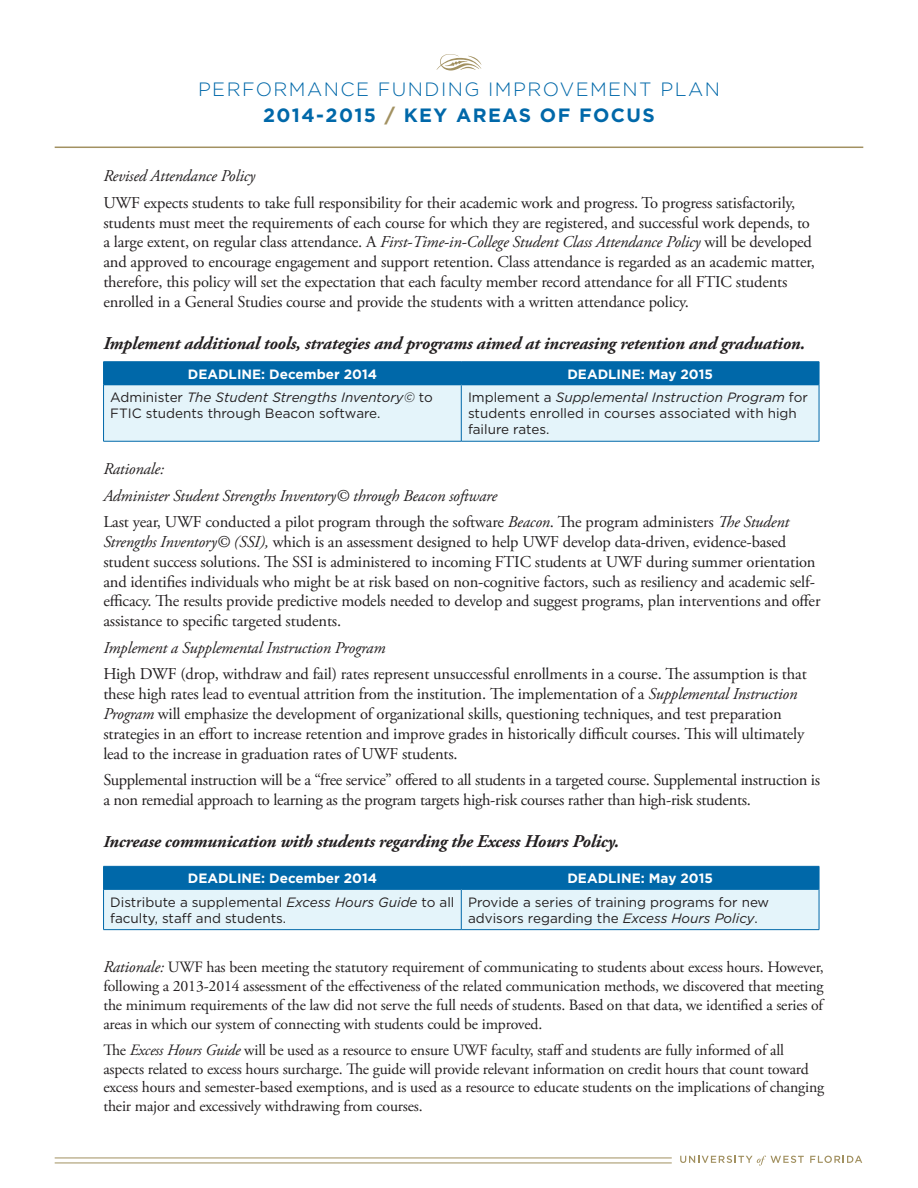
<style>
.page{position:relative;width:918px;height:1188px;background:#fff}
.page>*{position:absolute;margin:0;border:0;box-sizing:border-box;transform-origin:0 0}
.t1{font:300 19.2px/26.5px "Gotham";letter-spacing:.075em;color:#0068a9}
.t2{font:700 19.2px "Gotham";color:#0068a9}
.t3{font:italic 700 18px "Adobe Garamond Pro";letter-spacing:-.01em;color:#231f20}
.t4{font:16.5px/19.8px "Adobe Garamond Pro";letter-spacing:-.01em;color:#231f20}
.t5{font:italic 16.5px/26.5px "Adobe Garamond Pro";letter-spacing:-.01em;color:#231f20}
.t6{font:15.75px/18.9px "Adobe Garamond Pro";letter-spacing:-.01em;color:#231f20;text-align:justify}
.t7{font:13.5px/16.2px "Gotham";color:#231f20}
.t8{font:700 13.5px "Gotham";color:#fff}
.s1{font-weight:700}
.s2{font-weight:700;color:#a29161}
.s3{font-style:italic}
.s4{font-style:normal}
.s5{font-size:16.5px}
.s6{font-style:italic;font-size:16.5px}
</style>
<div class="page">
<hr style="left:55px;top:1162px;width:617px;height:1px;background:#a29161">
<hr style="left:55px;top:1157px;width:617px;height:1px;background:#a29161">
<svg style="left:680px;top:1156px;width:124px;height:10px"></svg>
<svg style="left:810px;top:1156px;width:52px;height:7px"></svg>
<svg style="left:437px;top:54px;width:44px;height:17px"></svg>
<hr style="left:55px;top:147px;width:808px;height:1px;background:#a29161">
<hr style="left:103px;top:441px;width:358px;height:1px;background:#0068a9">
<hr style="left:461px;top:441px;width:358px;height:1px;background:#0068a9">
<hr style="left:103px;top:361px;width:358px;height:1px;background:#0068a9">
<hr style="left:461px;top:361px;width:358px;height:1px;background:#0068a9">
<svg style="left:103px;top:362px;width:717px;height:79px;background:#a1cbe2"></svg>
<hr style="left:104px;top:384px;width:357px;height:1px;background:#0068a9">
<hr style="left:461px;top:384px;width:358px;height:1px;background:#0068a9">
<svg style="left:103px;top:866px;width:717px;height:64px;background:#8fc0dc"></svg>
<hr style="left:104px;top:888px;width:357px;height:2px;background:#0068a9">
<hr style="left:461px;top:888px;width:358px;height:2px;background:#0068a9">
<p class="t1" style="left:263px;top:75px;width:458px;text-indent:-65px">PERFORMANCE FUNDING I MPROVEMENT PLAN<br><span class="s1">2014-2015</span> <span class="s2">/</span> <span class="s1">Key Area</span></p>
<p class="t2" style="left:519px;top:103px;width:138px">s of Focus</p>
<p class="t5" style="left:103px;top:163px;width:153px">Revised Attendance Policy</p>
<p class="t4" style="left:103px;top:193px;width:713px">UWF expects students to take full responsibility for their academic work and progress. To progress satisfactorily, students must meet the requirements of each course for which they are registered, and successful work depends, to a large extent, on regular class attendance. A <span class="s3">First-Time-in-College Student Class Attendance Policy</span> will be developed and approved to encourage engagement and support retention. Class attendance is regarded as an academic matter, therefore, this policy will set the expectation that each faculty member record attendance for all FTIC students enrolled in a General Studies course and provide the students with a written attendance policy.</p>
<p class="t3" style="left:103px;top:333px;width:703px">Implement additional tools, strategies and programs aimed at increasing retention and graduation.</p>
<p class="t8" style="left:188px;top:365px;width:191px">DEADLINE: December 2014</p>
<p class="t8" style="left:567px;top:365px;width:147px">DEADLINE: May 2015</p>
<p class="t7" style="left:110px;top:389px;width:324px">Administer <span class="s3">The Student Strengths Inventory©</span> to<br>FTIC students through Beacon software.</p>
<p class="t7" style="left:468px;top:389px;width:341px">Implement a <span class="s3">Supplemental Instruction Program</span> for students enrolled in courses associated with high failure rates.</p>
<p class="t5" style="left:103px;top:456px;width:687px">Rationale:<br>Administer Student Strengths Inventory© through Beacon software<br><span class="s4">Last year, UWF conducted a pilot program through the software</span> Beacon<span class="s4">. The program administers</span> The Student</p>
<p class="t4" style="left:103px;top:533px;width:719px"><span class="s3">Strengths Inventory© (SSI),</span> which is an assessment designed to help UWF develop data-driven, evidence-based student success solutions. The SSI is administered to incoming FTIC students at UWF during summer orientation and identifies individuals who might be at risk based on non-cognitive factors, such as resiliency and academic self&shy;efficacy. The results provide predictive models needed to develop and suggest programs, plan interventions and offer assistance to specific targeted students.</p>
<p class="t5" style="left:103px;top:635px;width:284px">Implement a Supplemental Instruction Program</p>
<p class="t4" style="left:103px;top:665px;width:705px">High DWF (drop, withdraw and fail) rates represent unsuccessful enrollments in a course. The assumption is that these high rates lead to eventual attrition from the institution. The implementation of a <span class="s3">Supplemental Instruction Program</span> will emphasize the development of organizational skills, questioning techniques, and test preparation strategies in an effort to increase retention and improve grades in historically difficult courses. This will ultimately lead to the increase in graduation rates of UWF students.</p>
<p class="t4" style="left:103px;top:771px;width:718px">Supplemental instruction will be a “free service” offered to all students in a targeted course. Supplemental instruction is a non remedial approach to learning as the program targets high-risk courses rather than high-risk students.</p>
<p class="t3" style="left:103px;top:831px;width:517px"><span class="s5">I</span>ncrease communication with students regarding the Excess Hours Policy.</p>
<p class="t8" style="left:188px;top:869px;width:191px">DEADLINE: December 2014</p>
<p class="t8" style="left:567px;top:869px;width:147px">DEADLINE: May 2015</p>
<p class="t7" style="left:110px;top:894px;width:346px">Distribute a supplemental <span class="s3">Excess Hours Guide</span> to all faculty, staff and students.</p>
<p class="t7" style="left:468px;top:894px;width:303px">Provide a series of training programs for new advisors regarding the <span class="s3">Excess Hours Policy</span>.</p>
<p class="t6" style="left:103px;top:958px;width:722px"><span class="s6">Rationale:</span> UWF has been meeting the statutory requirement of communicating to students about excess hours. However, following a 2013-2014 assessment of the effectiveness of the related communication methods, we discovered that meeting the minimum requirements of the law did not serve the full needs of students. Based on that data, we identified a series of areas in which our system of connecting with students could be improved.</p>
<p class="t6" style="left:103px;top:1041px;width:722px;text-align:left">The <span class="s3">Excess Hours Guide</span> will be used as a resource to ensure UWF faculty, staff and students are fully informed of all aspects related to excess hours surcharge. The guide will provide relevant information on credit hours that count toward excess hours and semester-based exemptions, and is used as a resource to educate students on the implications of changing their major and excessively withdrawing from courses.</p>
</div>
